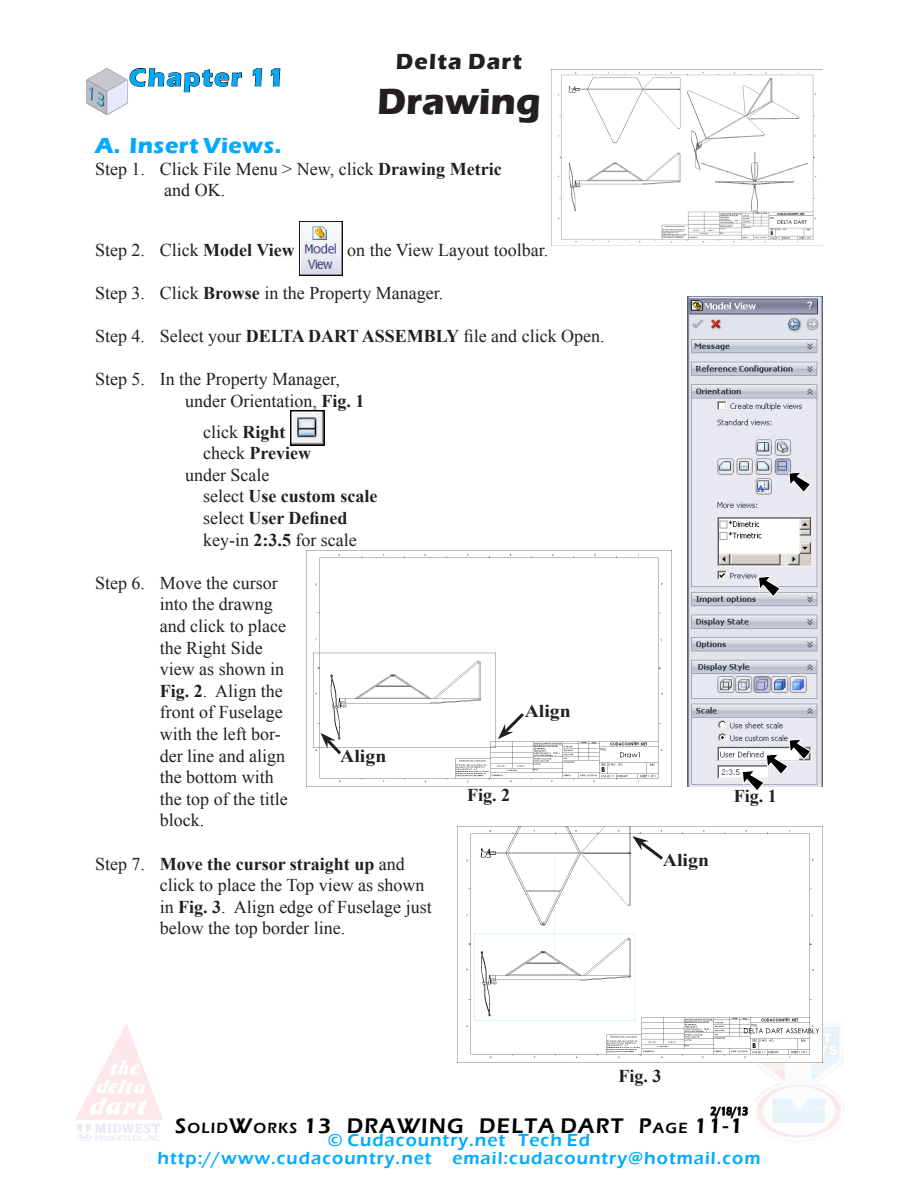
<style>
.page{position:relative;width:918px;height:1188px;background:#fff}
.page>*{position:absolute;margin:0;border:0;box-sizing:border-box;transform-origin:0 0}
.Headline{font:700 37.5px "Eras ITC";color:#231f20}
.Chapter_Number{font:700 25.5px "Eras ITC";letter-spacing:.06em;color:#00abff}
.Subhead_1{font:700 22.5px "Eras ITC";letter-spacing:.025em;color:#00abff}
.Set_of_Chapters{font:700 22.5px "Eras ITC";letter-spacing:.055em;color:#231f20}
.Page_Number{font:600 21.75px "Eras ITC";letter-spacing:.055em;color:#000}
.Body_text{font:18px/21.6px "Times New Roman";color:#231f20}
.Web{font:600 18px "Eras ITC";letter-spacing:.055em;color:#00abff}
.Body_text-2{font:700 18px "Times New Roman";color:#231f20}
.Fig_No{font:700 18px "Times New Roman";color:#231f20}
.Coor{font:700 18px "Times New Roman";color:#231f20;scale:1.1 1}
.Date{font:600 12px "Eras ITC";color:#000;scale:.8 1}
.s1{font-weight:700}
.s2{font-weight:400}
.s3{font-size:15.15px}
</style>
<div class="page">
<img style="left:760px;top:1027px;width:83px;height:111px">
<img style="left:299px;top:221px;width:44px;height:54px">
<img style="left:290px;top:411px;width:35px;height:34px">
<img style="left:86px;top:68px;width:42px;height:46px">
<svg style="left:129px;top:68px;width:113px;height:25px"></svg>
<svg style="left:252px;top:68px;width:11px;height:19px"></svg>
<svg style="left:271px;top:68px;width:10px;height:19px"></svg>
<img style="left:551px;top:70px;width:266px;height:175px">
<img style="left:688px;top:297px;width:135px;height:490px">
<svg style="left:788px;top:472px;width:23px;height:21px"></svg>
<svg style="left:758px;top:576px;width:23px;height:21px"></svg>
<img style="left:306px;top:550px;width:365px;height:237px">
<svg style="left:321px;top:733px;width:23px;height:25px"></svg>
<img style="left:458px;top:826px;width:365px;height:237px">
<svg style="left:498px;top:710px;width:29px;height:29px"></svg>
<svg style="left:632px;top:836px;width:34px;height:27px"></svg>
<svg style="left:742px;top:739px;width:69px;height:51px"></svg>
<svg style="left:75px;top:1023px;width:685px;height:118px"></svg>
<p class="Chapter_Number" style="left:129px;top:63px;width:156px">Chapter 11</p>
<p class="Set_of_Chapters" style="left:396px;top:49px;width:128px">Delta Dart</p>
<p class="Headline" style="left:377px;top:80px;width:165px">Drawing</p>
<p class="Subhead_1" style="left:95px;top:133px;width:188px">A. Insert Views.</p>
<p class="Body_text" style="left:164px;top:158px;width:339px;text-indent:-69px">Step 1. Click File Menu &gt; New, click <span class="s1">Drawing Metric </span>and OK.</p>
<p class="Body_text" style="left:95px;top:239px;width:201px">Step 2. Click <span class="s1">Model View</span></p>
<p class="Body_text" style="left:347px;top:239px;width:203px">on the View Layout toolbar.</p>
<p class="Body_text" style="left:95px;top:282px;width:350px">Step 3. Click <span class="s1">Browse</span> in the Property Manager.</p>
<p class="Body_text" style="left:95px;top:325px;width:511px">Step 4. Select your <span class="s1">DELTA DART ASSEMBLY</span> file and click Open.</p>
<p class="Body_text" style="left:185px;top:368px;width:181px;text-indent:-90px">Step 5. In the Property Manager, under Orientation, <span class="s1">Fig. 1</span></p>
<p class="Body_text" style="left:203px;top:421px;width:84px">click <span class="s1">Right</span></p>
<p class="Body_text-2" style="left:203px;top:441px;width:110px"><span class="s2">check</span> Preview</p>
<p class="Body_text" style="left:185px;top:464px;width:86px">under Scale</p>
<p class="Body_text-2" style="left:203px;top:484px;width:176px"><span class="s2">select</span> Use custom scale</p>
<p class="Body_text-2" style="left:203px;top:506px;width:146px"><span class="s2">select</span> User Defined</p>
<p class="Body_text" style="left:203px;top:529px;width:155px">key-in <span class="s1">2:3.5</span> for scale</p>
<p class="Body_text" style="left:160px;top:572px;width:129px;text-indent:-65px">Step 6. Move the cursor into the drawng and click to place the Right Side view as shown in<br><span class="s1">Fig. 2</span>. Align the front of Fuselage with the left bor&shy;der line and align the bottom with the top of the title block.</p>
<p class="Body_text" style="left:160px;top:853px;width:273px;text-indent:-65px">Step 7. <span class="s1">Move the cursor straight up</span> and click to place the Top view as shown in <span class="s1">Fig. 3</span>. Align edge of Fuselage just below the top border line.</p>
<p class="Coor" style="left:525px;top:699px;width:44px">Align</p>
<p class="Coor" style="left:340px;top:744px;width:44px">Align</p>
<p class="Fig_No" style="left:467px;top:782px;width:45px">Fig. 2</p>
<p class="Fig_No" style="left:734px;top:783px;width:45px">Fig. 1</p>
<p class="Coor" style="left:663px;top:848px;width:44px">Align</p>
<p class="Fig_No" style="left:618px;top:1064px;width:45px">Fig. 3</p>
<p class="Date" style="left:710px;top:1104px;width:48px">2/18/13</p>
<p class="Page_Number" style="left:175px;top:1114px;width:491px">S<span class="s3">OLID</span>W<span class="s3">ORKS</span> 13 DRAWING DELTA DART P<span class="s3">AGE</span></p>
<p class="Page_Number" style="left:694px;top:1114px;width:51px">11-1</p>
<p class="Web" style="left:328px;top:1130px;width:264px">© Cudacountry.net Tech Ed</p>
<p class="Web" style="left:158px;top:1148px;width:604px">http://www.cudacountry.net email:cudacountry@hotmail.com</p>
</div>
